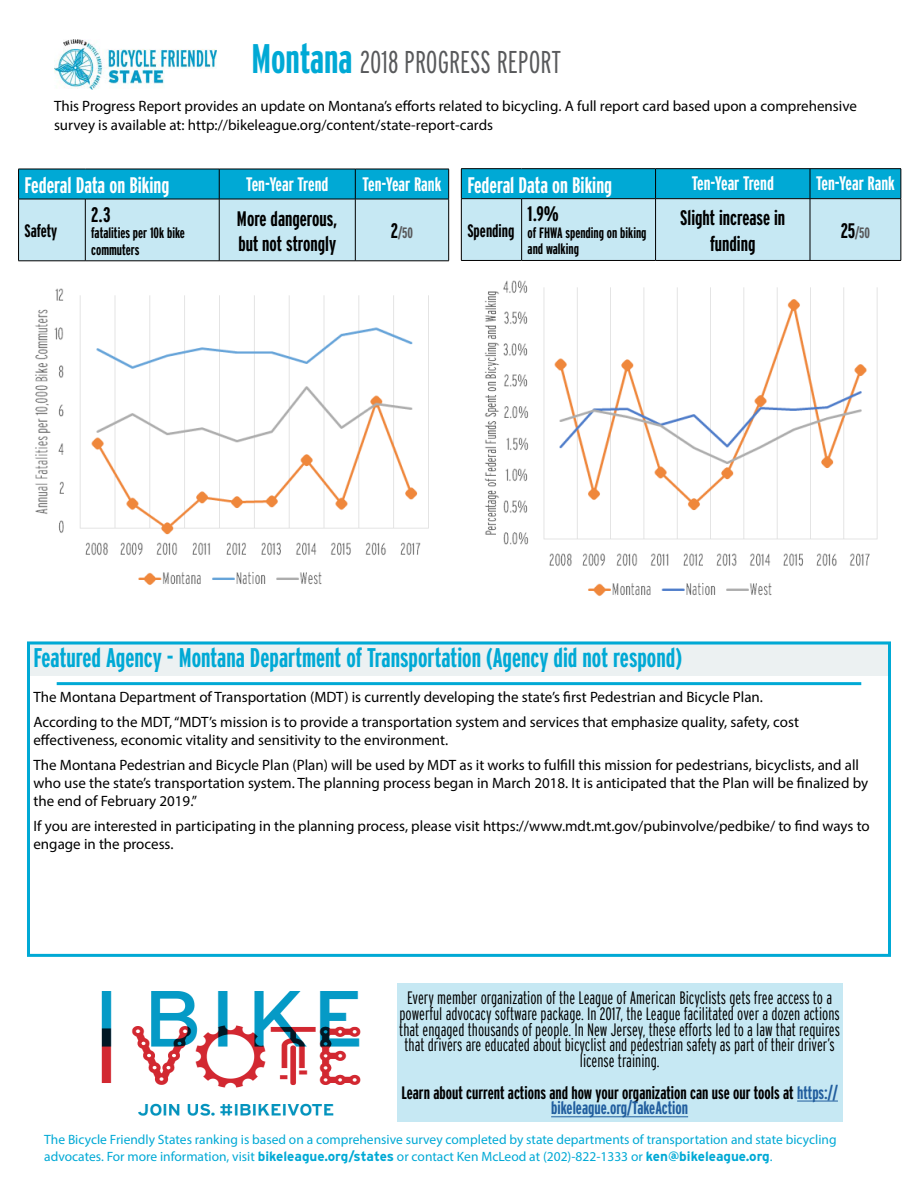
<style>
.page{position:relative;width:918px;height:1188px;background:#fff}
.page>*{position:absolute;margin:0;border:0;box-sizing:border-box;transform-origin:0 0}
.t1{font:300 extra-condensed 31.5px "Interstate";color:#58595b}
.t2{font:700 extra-condensed 27px "Interstate";color:#00a9d5}
.t3{font:700 extra-condensed 22.5px "Interstate";color:#fff}
.t4{font:700 extra-condensed 21px/25.2px "Interstate";color:#000}
.t5{font:700 extra-condensed 19.5px "Interstate";color:#fff}
.t6{font:300 extra-condensed 18px/15.8px "Interstate";color:#000;text-align:center}
.t7{font:700 extra-condensed 18px/15.8px "Interstate";color:#000;text-align:center}
.t8{font:15px/24.8px "Myriad Pro";color:#000}
.t9{font:700 extra-condensed 15px/16.5px "Interstate";color:#000}
.t10{font:700 extra-condensed 15px "Interstate";color:#58595b}
.t11{font:13.5px/16.5px "Myriad Pro";color:#00a9d5}
.s1{font-weight:700;font-size:41.25px;color:#00a9d5}
.s2{font-size:21px;color:#000}
.s3{color:#215e9e}
.s4{font-family:"Interstate";font-weight:700}
</style>
<div class="page">
<div style="left:27px;top:642px;width:864px;height:34px;background:#ecf1f2"></div>
<div style="left:27px;top:642px;width:864px;height:315px;border:3px solid #00a9d5"></div>
<img style="left:54px;top:40px;width:162px;height:50px">
<svg style="left:19px;top:170px;width:429px;height:91px;background:#84d0e6"></svg>
<hr style="left:18px;top:169px;width:67px;height:1px;background:#000">
<hr style="left:18px;top:169px;width:1px;height:30px;background:#000">
<hr style="left:85px;top:169px;width:134px;height:1px;background:#000">
<hr style="left:219px;top:169px;width:136px;height:1px;background:#000">
<hr style="left:219px;top:169px;width:1px;height:30px;background:#000">
<hr style="left:355px;top:169px;width:94px;height:1px;background:#000">
<hr style="left:355px;top:169px;width:1px;height:30px;background:#000">
<hr style="left:448px;top:169px;width:1px;height:30px;background:#000">
<hr style="left:18px;top:199px;width:67px;height:1px;background:#000">
<hr style="left:18px;top:199px;width:1px;height:62px;background:#000">
<hr style="left:85px;top:199px;width:134px;height:1px;background:#000">
<hr style="left:85px;top:199px;width:1px;height:62px;background:#000">
<hr style="left:219px;top:199px;width:136px;height:1px;background:#000">
<hr style="left:219px;top:199px;width:1px;height:62px;background:#000">
<hr style="left:355px;top:199px;width:94px;height:1px;background:#000">
<hr style="left:355px;top:199px;width:1px;height:62px;background:#000">
<hr style="left:448px;top:199px;width:1px;height:62px;background:#000">
<hr style="left:18px;top:261px;width:67px;height:1px;background:#000">
<hr style="left:85px;top:261px;width:134px;height:1px;background:#000">
<hr style="left:219px;top:261px;width:136px;height:1px;background:#000">
<hr style="left:355px;top:261px;width:94px;height:1px;background:#000">
<hr style="left:461px;top:168px;width:61px;height:1px;background:#000">
<hr style="left:522px;top:168px;width:134px;height:1px;background:#000">
<hr style="left:656px;top:168px;width:154px;height:1px;background:#000">
<hr style="left:810px;top:168px;width:91px;height:1px;background:#000">
<svg style="left:461px;top:169px;width:441px;height:91px;background:#84d1e6"></svg>
<hr style="left:461px;top:198px;width:61px;height:1px;background:#000">
<hr style="left:461px;top:199px;width:1px;height:61px;background:#000">
<hr style="left:522px;top:198px;width:134px;height:1px;background:#000">
<hr style="left:521px;top:199px;width:1px;height:61px;background:#000">
<hr style="left:656px;top:198px;width:154px;height:1px;background:#000">
<hr style="left:655px;top:199px;width:1px;height:61px;background:#000">
<hr style="left:810px;top:198px;width:91px;height:1px;background:#000">
<hr style="left:810px;top:199px;width:1px;height:61px;background:#000">
<hr style="left:901px;top:199px;width:1px;height:61px;background:#000">
<hr style="left:461px;top:260px;width:61px;height:1px;background:#000">
<hr style="left:522px;top:260px;width:134px;height:1px;background:#000">
<hr style="left:656px;top:260px;width:154px;height:1px;background:#000">
<hr style="left:810px;top:260px;width:91px;height:1px;background:#000">
<div style="left:397px;top:983px;width:445px;height:138px;background:#c6e8f3"></div>
<hr style="left:797px;top:1101px;width:41px;height:1px;background:#215e9e">
<hr style="left:551px;top:1117px;width:137px;height:1px;background:#215e9e">
<img style="left:101px;top:991px;width:260px;height:125px">
<img style="left:484px;top:280px;width:394px;height:316px">
<img style="left:35px;top:288px;width:394px;height:297px">
<hr style="left:57px;top:682px;width:804px;height:3px;background:#00a9d5">
<h1 class="t1" style="left:251px;top:43px;width:311px"><span class="s1">Montana</span> 2018 PROGRESS REPORT</h1>
<p class="t8" style="left:54px;top:96px;width:804px;line-height:19.5px">This Progress Report provides an update on Montana’s efforts related to bicycling. A full report card based upon a comprehensive survey is available at: http://bikeleague.org/content/state-report-cards</p>
<h3 class="t3" style="left:25px;top:171px;width:146px">Federal Data on Biking</h3>
<h3 class="t5" style="left:246px;top:172px;width:84px">Ten-Year Trend</h3>
<h3 class="t5" style="left:363px;top:172px;width:80px">Ten-Year Rank</h3>
<p class="t7" style="left:25px;top:223px;width:34px">Safety</p>
<h3 class="t4" style="left:91px;top:202px;width:21px">2.3</h3>
<p class="t9" style="left:91px;top:225px;width:95px">fatalities per 10k bike commuters</p>
<h3 class="t4" style="left:237px;top:206px;width:102px">More dangerous, but not strongly</h3>
<p class="t10" style="left:391px;top:224px;width:24px"><span class="s2">2</span>/50</p>
<h3 class="t3" style="left:467px;top:171px;width:146px">Federal Data on Biking</h3>
<h3 class="t5" style="left:692px;top:172px;width:84px">Ten-Year Trend</h3>
<h3 class="t5" style="left:816px;top:172px;width:80px">Ten-Year Rank</h3>
<p class="t7" style="left:467px;top:222px;width:49px">Spending</p>
<h3 class="t4" style="left:528px;top:201px;width:33px">1.9%</h3>
<p class="t9" style="left:528px;top:224px;width:120px">of FHWA spending on biking and walking</p>
<h3 class="t4" style="left:680px;top:205px;width:107px;text-align:center">Slight increase in funding</h3>
<p class="t10" style="left:841px;top:224px;width:31px"><span class="s2">25</span>/50</p>
<h2 class="t2" style="left:33px;top:642px;width:650px">Featured Agency - Montana Department of Transportation (Agency did not respond)</h2>
<p class="t8" style="left:33px;top:685px;width:767px">The Montana Department of Transportation (MDT) is currently developing the state’s first Pedestrian and Bicycle Plan.<br>According to the MDT, “MDT’s mission is to provide a transportation system and services that emphasize quality, safety, cost</p>
<p class="t8" style="left:33px;top:728px;width:827px">effectiveness, economic vitality and sensitivity to the environment.<br>The Montana Pedestrian and Bicycle Plan (Plan) will be used by MDT as it works to fulfill this mission for pedestrians, bicyclists, and all</p>
<p class="t8" style="left:33px;top:774px;width:836px;line-height:18px">who use the state’s transportation system. The planning process began in March 2018. It is anticipated that the Plan will be finalized by the end of February 2019.”</p>
<p class="t8" style="left:33px;top:816px;width:838px;line-height:18px">If you are interested in participating in the planning process, please visit https://www.mdt.mt.gov/pubinvolve/pedbike/ to find ways to engage in the process.</p>
<p class="t6" style="left:399px;top:990px;width:442px">Every member organization of the League of American Bicyclists gets free access to a powerful advocacy software package. In 2017, the League facilitated over a dozen actions that engaged thousands of people. In New Jersey, these efforts led to a law that requires that drivers are educated about bicyclist and pedestrian safety as part of their driver’s license training.</p>
<p class="t7" style="left:401px;top:1084px;width:438px">Learn about current actions and how your organization can use our tools at <span class="s3">https:// bikeleague.org/TakeAction</span></p>
<p class="t11" style="left:44px;top:1131px;width:794px">The Bicycle Friendly States ranking is based on a comprehensive survey completed by state departments of transportation and state bicycling advocates. For more information, visit <span class="s4">bikeleague.org/states</span> or contact Ken McLeod at (202)-822-1333 or <span class="s4">ken@bikeleague.org</span>.</p>
</div>
